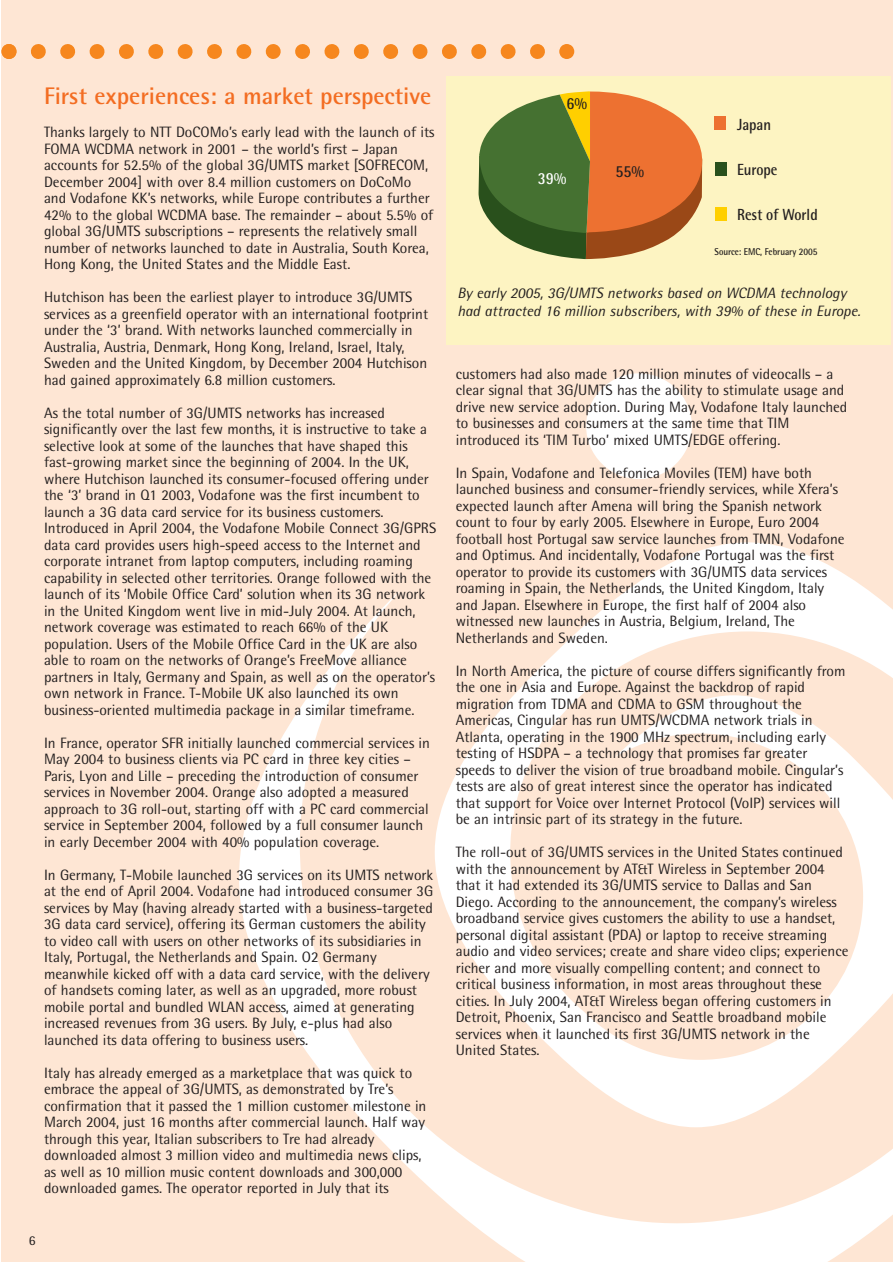
<style>
.page{position:relative;width:893px;height:1263px;background:#fff}
.page>*{position:absolute;margin:0;border:0;box-sizing:border-box;transform-origin:0 0}
.t1{font:700 24px "Rotis Semi Sans";color:#f36d22}
.t2{font:700 16.95px "Rotis Semi Sans";color:#231f1f;scale:.88 1}
.t3{font:700 16.95px "Rotis Semi Sans";color:#fff;scale:.88 1}
.t4{font:700 16.2px "Rotis Semi Sans";color:#231f1f;scale:.88 1}
.t5{font:15px/16.5px "Rotis Semi Sans";color:#231f1f}
.t6{font:italic 15px/18px "Rotis Semi Sans";color:#231f1f}
.t7{font:13.5px "Rotis Semi Sans";color:#231f1f}
.t8{font:700 10.05px "Rotis Semi Sans";color:#231f1f;scale:.88 1}
</style>
<div class="page">
<div style="left:1px;top:0;width:891px;height:1262px;background:#fee6d4"></div>
<svg style="left:239px;top:542px;width:653px;height:720px"></svg>
<div style="left:586px;top:373px;width:106px;height:106px;background:#fff;border-radius:50%"></div>
<div style="left:446px;top:77px;width:444px;height:268px;background:#fdf4c2"></div>
<svg style="left:2px;top:44px;width:543px;height:15px"></svg>
<svg style="left:559px;top:44px;width:15px;height:15px"></svg>
<svg style="left:478px;top:91px;width:225px;height:168px"></svg>
<div style="left:714px;top:117px;width:12px;height:13px;background:#ed7131"></div>
<div style="left:714px;top:163px;width:12px;height:13px;background:#29501c"></div>
<div style="left:714px;top:208px;width:12px;height:13px;background:#ffcf00"></div>
<h1 class="t1" style="left:44px;top:88px;width:389px">First experiences: a market perspective</h1>
<p class="t5" style="left:44px;top:125px;width:392px">Thanks largely to NTT DoCOMo’s early lead with the launch of its FOMA WCDMA network in 2001 – the world’s first – Japan accounts for 52.5% of the global 3G/UMTS market [SOFRECOM, December 2004] with over 8.4 million customers on DoCoMo and Vodafone KK’s networks, while Europe contributes a further 42% to the global WCDMA base. The remainder – about 5.5% of global 3G/UMTS subscriptions – represents the relatively small number of networks launched to date in Australia, South Korea, Hong Kong, the United States and the Middle East.</p>
<p class="t5" style="left:44px;top:290px;width:385px">Hutchison has been the earliest player to introduce 3G/UMTS services as a greenfield operator with an international footprint under the ‘3’ brand. With networks launched commercially in Australia, Austria, Denmark, Hong Kong, Ireland, Israel, Italy, Sweden and the United Kingdom, by December 2004 Hutchison had gained approximately 6.8 million customers.</p>
<p class="t5" style="left:44px;top:406px;width:393px">As the total number of 3G/UMTS networks has increased significantly over the last few months, it is instructive to take a selective look at some of the launches that have shaped this fast-growing market since the beginning of 2004. In the UK, where Hutchison launched its consumer-focused offering under the ‘3’ brand in Q1 2003, Vodafone was the first incumbent to launch a 3G data card service for its business customers.<br>Introduced in April 2004, the Vodafone Mobile Connect 3G/GPRS data card provides users high-speed access to the Internet and corporate intranet from laptop computers, including roaming capability in selected other territories. Orange followed with the launch of its ‘Mobile Office Card’ solution when its 3G network in the United Kingdom went live in mid-July 2004. At launch, network coverage was estimated to reach 66% of the UK population. Users of the Mobile Office Card in the UK are also able to roam on the networks of Orange’s FreeMove alliance partners in Italy, Germany and Spain, as well as on the operator’s own network in France. T-Mobile UK also launched its own business-oriented multimedia package in a similar timeframe.</p>
<p class="t5" style="left:44px;top:736px;width:387px">In France, operator SFR initially launched commercial services in May 2004 to business clients via PC card in three key cities – Paris, Lyon and Lille – preceding the introduction of consumer services in November 2004. Orange also adopted a measured approach to 3G roll-out, starting off with a PC card commercial service in September 2004, followed by a full consumer launch in early December 2004 with 40% population coverage.</p>
<p class="t5" style="left:44px;top:868px;width:390px">In Germany, T-Mobile launched 3G services on its UMTS network at the end of April 2004. Vodafone had introduced consumer 3G services by May (having already started with a business-targeted 3G data card service), offering its German customers the ability to video call with users on other networks of its subsidiaries in Italy, Portugal, the Netherlands and Spain. O2 Germany meanwhile kicked off with a data card service, with the delivery of handsets coming later, as well as an upgraded, more robust mobile portal and bundled WLAN access, aimed at generating increased revenues from 3G users. By July, e-plus had also launched its data offering to business users.</p>
<p class="t5" style="left:44px;top:1066px;width:384px">Italy has already emerged as a marketplace that was quick to embrace the appeal of 3G/UMTS, as demonstrated by Tre’s confirmation that it passed the 1 million customer milestone in March 2004, just 16 months after commercial launch. Half way through this year, Italian subscribers to Tre had already downloaded almost 3 million video and multimedia news clips, as well as 10 million music content downloads and 300,000 downloaded games. The operator reported in July that its</p>
<p class="t7" style="left:29px;top:1236px;width:8px">6</p>
<p class="t2" style="left:566px;top:97px;width:25px">6%</p>
<p class="t3" style="left:538px;top:172px;width:34px">39%</p>
<p class="t2" style="left:615px;top:165px;width:34px">55%</p>
<p class="t4" style="left:737px;top:118px;width:40px">Japan</p>
<p class="t4" style="left:737px;top:164px;width:47px">Europe</p>
<p class="t4" style="left:737px;top:209px;width:93px">Rest of World</p>
<p class="t8" style="left:714px;top:248px;width:118px">Source: EMC, February 2005</p>
<p class="t6" style="left:457px;top:285px;width:404px">By early 2005, 3G/UMTS networks based on WCDMA technology had attracted 16 million subscribers, with 39% of these in Europe.</p>
<p class="t5" style="left:455px;top:367px;width:393px">customers had also made 120 million minutes of videocalls – a clear signal that 3G/UMTS has the ability to stimulate usage and drive new service adoption. During May, Vodafone Italy launched to businesses and consumers at the same time that TIM introduced its ‘TIM Turbo’ mixed UMTS/EDGE offering.</p>
<p class="t5" style="left:455px;top:466px;width:390px">In Spain, Vodafone and Telefonica Moviles (TEM) have both launched business and consumer-friendly services, while Xfera’s expected launch after Amena will bring the Spanish network count to four by early 2005. Elsewhere in Europe, Euro 2004 football host Portugal saw service launches from TMN, Vodafone and Optimus. And incidentally, Vodafone Portugal was the first operator to provide its customers with 3G/UMTS data services roaming in Spain, the Netherlands, the United Kingdom, Italy and Japan. Elsewhere in Europe, the first half of 2004 also witnessed new launches in Austria, Belgium, Ireland, The Netherlands and Sweden.</p>
<p class="t5" style="left:455px;top:664px;width:391px">In North America, the picture of course differs significantly from the one in Asia and Europe. Against the backdrop of rapid migration from TDMA and CDMA to GSM throughout the Americas, Cingular has run UMTS/WCDMA network trials in Atlanta, operating in the 1900 MHz spectrum, including early testing of HSDPA – a technology that promises far greater speeds to deliver the vision of true broadband mobile. Cingular’s tests are also of great interest since the operator has indicated that support for Voice over Internet Protocol (VoIP) services will be an intrinsic part of its strategy in the future.</p>
<p class="t5" style="left:455px;top:845px;width:394px">The roll-out of 3G/UMTS services in the United States continued with the announcement by AT&amp;T Wireless in September 2004 that it had extended its 3G/UMTS service to Dallas and San Diego. According to the announcement, the company’s wireless broadband service gives customers the ability to use a handset, personal digital assistant (PDA) or laptop to receive streaming audio and video services; create and share video clips; experience richer and more visually compelling content; and connect to critical business information, in most areas throughout these cities. In July 2004, AT&amp;T Wireless began offering customers in Detroit, Phoenix, San Francisco and Seattle broadband mobile services when it launched its first 3G/UMTS network in the United States.</p>
</div>
